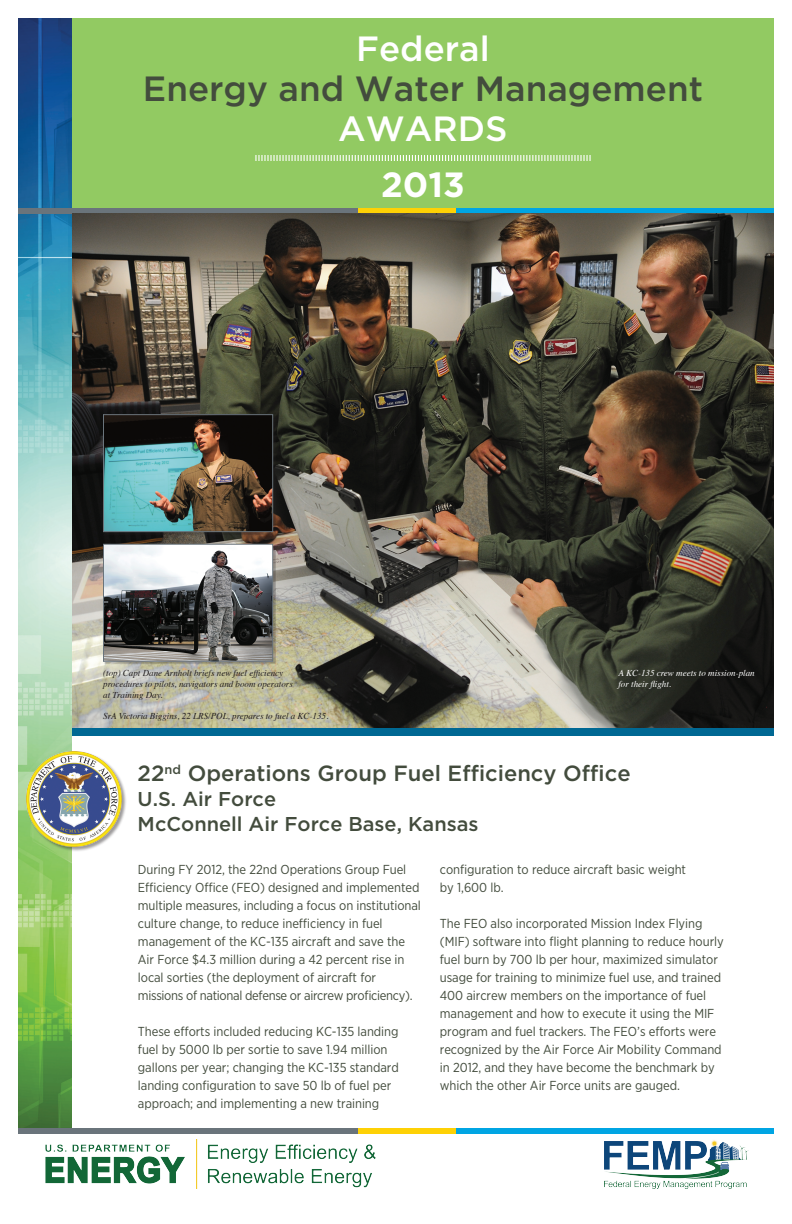
<style>
.page{position:relative;width:792px;height:1224px;background:#fff}
.page>*{position:absolute;margin:0;border:0;box-sizing:border-box;transform-origin:0 0}
.t1{font:500 35px "Gotham";color:#434c3d}
.t2{font:500 35px "Gotham";color:#fff}
.t3{font:700 35px "Gotham";color:#fff}
.t4{font:500 22px "Gotham";color:#434c3d}
.t5{font:500 20px/25px "Gotham";color:#434c3d}
.t6{font:13px/18px "Gotham Narrow";letter-spacing:-.005em;color:#434c3d}
.t7{font:italic 9px/10.8px "Times";color:#231f20}
.t8{font:italic 9px/10.8px "Times";color:#fff}
</style>
<div class="page">
<img style="left:18px;top:18px;width:54px;height:1111px">
<div style="left:72px;top:18px;width:702px;height:195px;background:#92ca62"></div>
<div style="left:18px;top:1129px;width:573px;height:5px;background:#6a747b"></div>
<div style="left:358px;top:1129px;width:139px;height:5px;background:#fed105"></div>
<div style="left:457px;top:1129px;width:317px;height:5px;background:#00a5e3"></div>
<svg style="left:255px;top:155px;width:336px;height:6px"></svg>
<img style="left:605px;top:1140px;width:143px;height:48px">
<img style="left:45px;top:1139px;width:331px;height:49px">
<div style="left:18px;top:208px;width:573px;height:5px;background:#6a747b"></div>
<div style="left:358px;top:208px;width:139px;height:5px;background:#fed105"></div>
<div style="left:457px;top:208px;width:317px;height:5px;background:#00a5e3"></div>
<img style="left:72px;top:213px;width:702px;height:515px">
<div style="left:72px;top:728px;width:702px;height:7px;background:#006893"></div>
<div style="left:104px;top:416px;width:172px;height:119px;background:#231f20;opacity:.3"></div>
<img style="left:105px;top:416px;width:166px;height:114px">
<div style="left:103px;top:414px;width:170px;height:118px;border:1px solid #6a747b"></div>
<div style="left:104px;top:545px;width:172px;height:120px;background:#231f20;opacity:.3"></div>
<img style="left:105px;top:546px;width:166px;height:114px">
<div style="left:103px;top:544px;width:170px;height:118px;border:1px solid #6a747b"></div>
<div style="left:26px;top:751px;width:101px;height:101px;background:#231f20;opacity:.45"></div>
<img style="left:26px;top:752px;width:95px;height:95px">
<h1 class="t2" style="left:356px;top:26px;width:135px">Federal</h1>
<h1 class="t1" style="left:143px;top:66px;width:562px">Energy and Water Management</h1>
<h1 class="t2" style="left:338px;top:106px;width:171px">AWARDS</h1>
<h1 class="t3" style="left:381px;top:162px;width:85px">2013</h1>
<p class="t7" style="left:103px;top:667px;width:191px">(top) Capt Dane Arnholt briefs new fuel efficiency procedures to pilots, navigators and boom operators at Training Day.</p>
<p class="t7" style="left:103px;top:710px;width:227px">SrA Victoria Biggins, 22 LRS/POL, prepares to fuel a KC-135.</p>
<p class="t8" style="left:618px;top:667px;width:138px">A KC-135 crew meets to mission-plan for their flight.</p>
<p class="t4" style="left:138px;top:759px;width:494px">22<sup>nd</sup> Operations Group Fuel Efficiency Office</p>
<p class="t5" style="left:138px;top:786px;width:342px">U.S. Air Force<br>McConnell Air Force Base, Kansas</p>
<p class="t6" style="left:138px;top:861px;width:284px">During FY 2012, the 22nd Operations Group Fuel Efficiency Office (FEO) designed and implemented multiple measures, including a focus on institutional culture change, to reduce inefficiency in fuel management of the KC-135 aircraft and save the Air Force $4.3 million during a 42 percent rise in local sorties (the deployment of aircraft for missions of national defense or aircrew proficiency).</p>
<p class="t6" style="left:138px;top:1023px;width:262px">These efforts included reducing KC-135 landing fuel by 5000 lb per sortie to save 1.94 million gallons per year; changing the KC-135 standard landing configuration to save 50 lb of fuel per approach; and implementing a new training</p>
<p class="t6" style="left:440px;top:861px;width:248px">configuration to reduce aircraft basic weight by 1,600 lb.</p>
<p class="t6" style="left:440px;top:915px;width:285px">The FEO also incorporated Mission Index Flying (MIF) software into flight planning to reduce hourly fuel burn by 700 lb per hour, maximized simulator usage for training to minimize fuel use, and trained 400 aircrew members on the importance of fuel management and how to execute it using the MIF program and fuel trackers. The FEO’s efforts were recognized by the Air Force Air Mobility Command in 2012, and they have become the benchmark by which the other Air Force units are gauged.</p>
</div>
